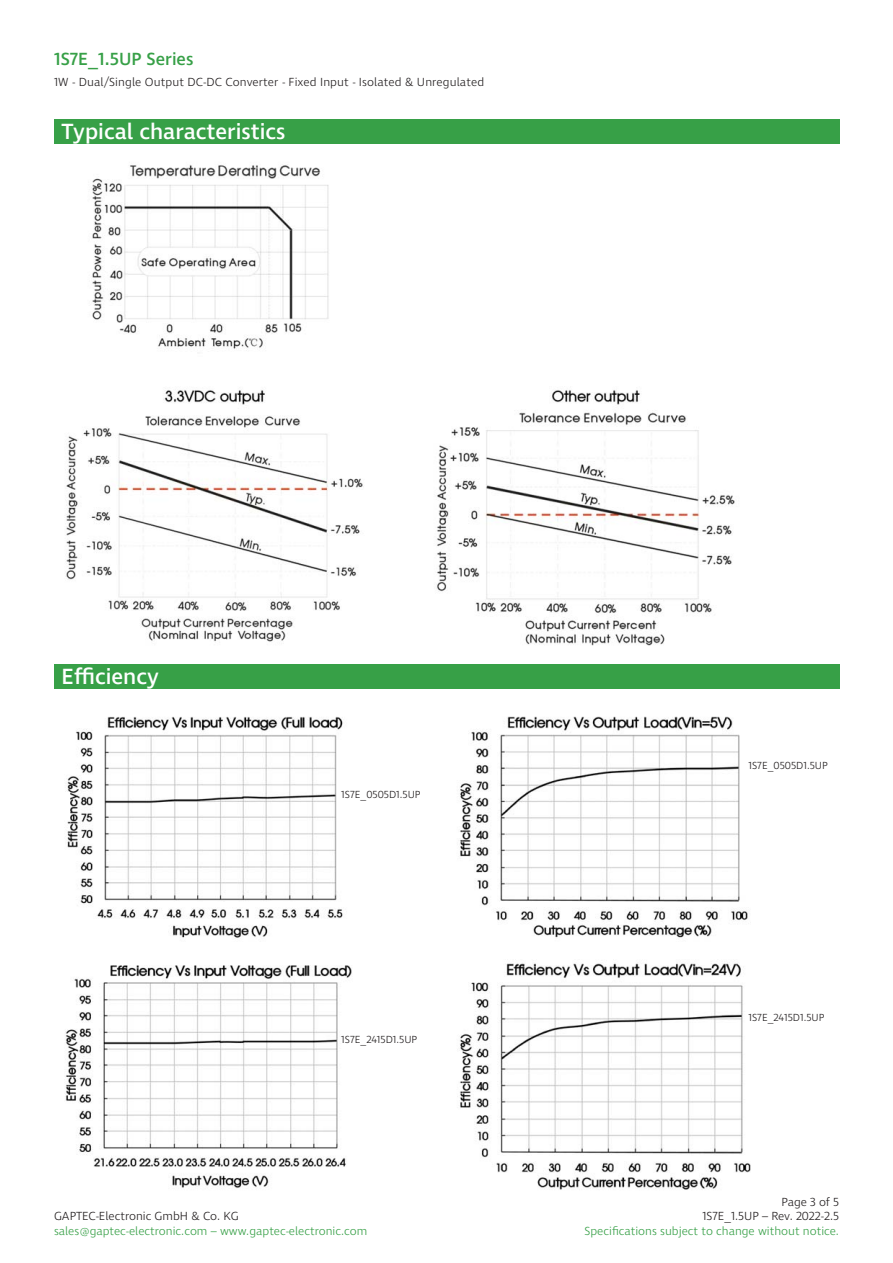
<style>
.page{position:relative;width:893px;height:1263px;background:#fff}
.page>*{position:absolute;margin:0;border:0;box-sizing:border-box;transform-origin:0 0}
.t1{font:500 22.5px "Ingra";color:#fff}
.t2{font:500 18px "Ingra";color:#37a047}
.t3{font:300 12px/14.4px "Ingra";letter-spacing:.01em;color:#231f20;text-align:right}
.t4{font:300 12px "Ingra";color:#37a047}
.t5{font:300 10.5px "Ingra";color:#231f20}
</style>
<div class="page">
<img style="left:65px;top:716px;width:686px;height:474px">
<div style="left:54px;top:119px;width:785px;height:25px;background:#37a047"></div>
<div style="left:54px;top:664px;width:785px;height:25px;background:#37a047"></div>
<img style="left:66px;top:164px;width:669px;height:482px">
<h2 class="t2" style="left:54px;top:51px;width:141px">1S7E_1.5UP Series</h2>
<p class="t3" style="left:54px;top:75px;width:431px">1W - Dual/Single Output DC-DC Converter - Fixed Input - Isolated &amp; Unregulated</p>
<h1 class="t1" style="left:62px;top:122px;width:225px">Typical characteristics</h1>
<h1 class="t1" style="left:62px;top:667px;width:99px">Efficiency</h1>
<p class="t5" style="left:341px;top:790px;width:81px">1S7E_0505D1.5UP</p>
<p class="t5" style="left:341px;top:1035px;width:78px">1S7E_2415D1.5UP</p>
<p class="t3" style="left:54px;top:1209px;width:186px">GAPTEC-Electronic GmbH &amp; Co. KG</p>
<p class="t4" style="left:54px;top:1225px;width:315px">sales@gaptec-electronic.com – www.gaptec-electronic.com</p>
<p class="t5" style="left:748px;top:761px;width:81px">1S7E_0505D1.5UP</p>
<p class="t5" style="left:748px;top:1013px;width:78px">1S7E_2415D1.5UP</p>
<p class="t3" style="left:702px;top:1195px;width:138px">Page 3 of 5<br>1S7E_1.5UP – Rev. 2022-2.5</p>
<p class="t4" style="left:584px;top:1225px;width:256px">Specifications subject to change without notice.</p>
</div>
